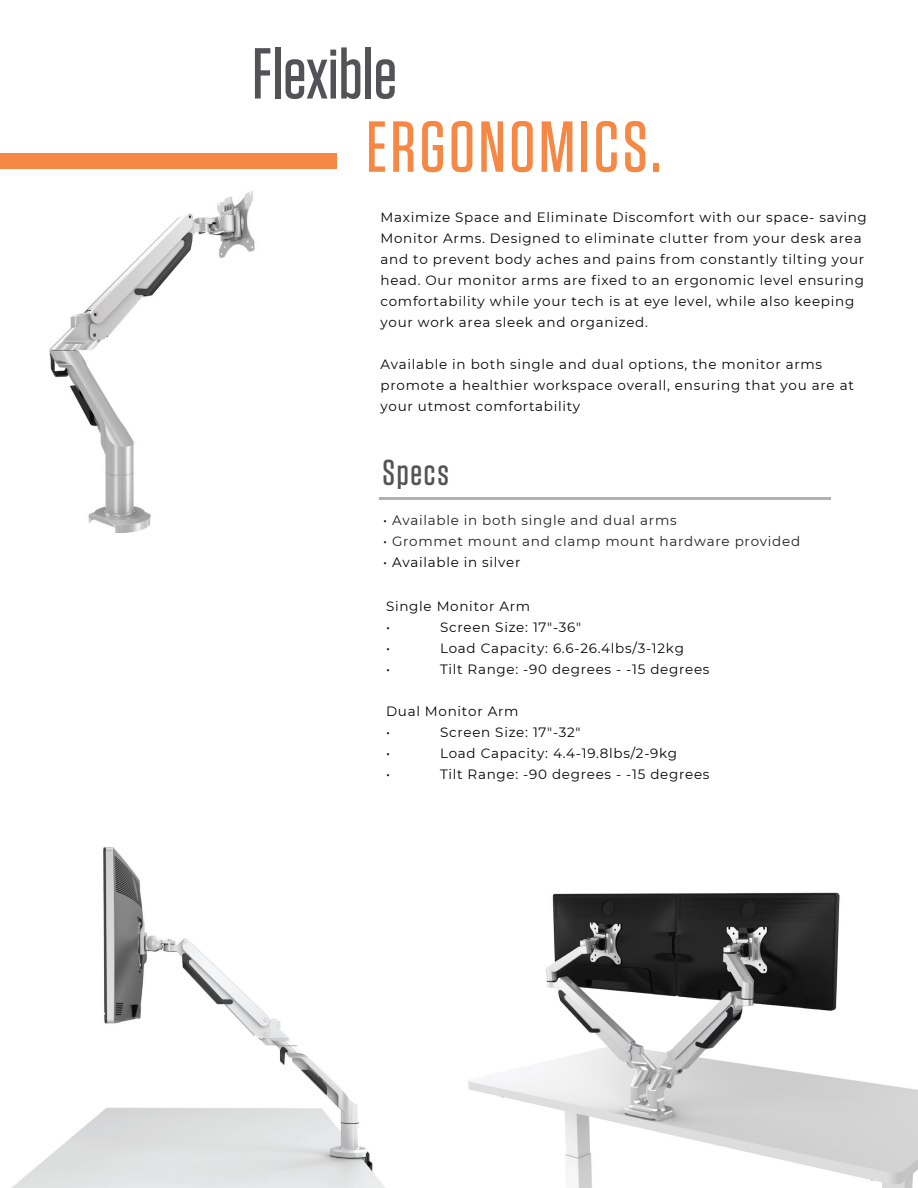
<style>
.page{position:relative;width:918px;height:1188px;background:#fff}
.page>*{position:absolute;margin:0;border:0;box-sizing:border-box;transform-origin:0 0}
.t1{font:500 72px "Tungsten";letter-spacing:.05em;color:#f58844}
.t2{font:500 72px "Tungsten";color:#525356}
.t3{font:500 36px "Tungsten";letter-spacing:.05em;color:#525356}
.t4{font:13.5px/21px "Montserrat";letter-spacing:.055em;color:#050504}
.t5{font:13.5px "Montserrat";letter-spacing:.055em;color:#231f20}
.s1{color:#050504}
</style>
<div class="page">
<div style="left:0;top:153px;width:337px;height:17px;background:#f58844"></div>
<hr style="left:380px;top:498px;width:451px;height:2px;background:#b0b1b0">
<img style="left:0;top:169px;width:337px;height:364px">
<img style="left:12px;top:847px;width:373px;height:341px">
<img style="left:468px;top:892px;width:450px;height:296px">
<h1 class="t2" style="left:252px;top:36px;width:146px">Flexible</h1>
<h1 class="t1" style="left:366px;top:109px;width:296px">ERGONOMICS.</h1>
<p class="t4" style="left:380px;top:206px;width:488px">Maximize Space and Eliminate Discomfort with our space- saving Monitor Arms. Designed to eliminate clutter from your desk area and to prevent body aches and pains from constantly tilting your head. Our monitor arms are fixed to an ergonomic level ensuring comfortability while your tech is at eye level, while also keeping your work area sleek and organized.</p>
<p class="t4" style="left:380px;top:353px;width:475px">Available in both single and dual options, the monitor arms promote a healthier workspace overall, ensuring that you are at your utmost comfortability</p>
<h2 class="t3" style="left:382px;top:454px;width:68px">Specs</h2>
<p class="t5" style="left:383px;top:511px;width:295px"><span class="s1">•</span> Available in both single and dual arms</p>
<p class="t5" style="left:383px;top:532px;width:419px"><span class="s1">•</span> Grommet mount and clamp mount hardware provided</p>
<p class="t4" style="left:383px;top:552px;width:139px">• Available in silver</p>
<p class="t4" style="left:386px;top:595px;width:146px">Single Monitor Arm •</p>
<p class="t4" style="left:440px;top:616px;width:143px">Screen Size: 17"-36"</p>
<p class="t4" style="left:386px;top:637px;width:5px">•</p>
<p class="t4" style="left:440px;top:637px;width:245px">Load Capacity: 6.6-26.4lbs/3-12kg</p>
<p class="t4" style="left:386px;top:658px;width:5px">•</p>
<p class="t4" style="left:440px;top:658px;width:271px">Tilt Range: -90 degrees - -15 degrees</p>
<p class="t4" style="left:386px;top:700px;width:134px">Dual Monitor Arm •</p>
<p class="t4" style="left:440px;top:721px;width:142px">Screen Size: 17"-32"</p>
<p class="t4" style="left:386px;top:742px;width:5px">•</p>
<p class="t4" style="left:440px;top:742px;width:239px">Load Capacity: 4.4-19.8lbs/2-9kg</p>
<p class="t4" style="left:386px;top:763px;width:5px">•</p>
<p class="t4" style="left:440px;top:763px;width:271px">Tilt Range: -90 degrees - -15 degrees</p>
</div>
